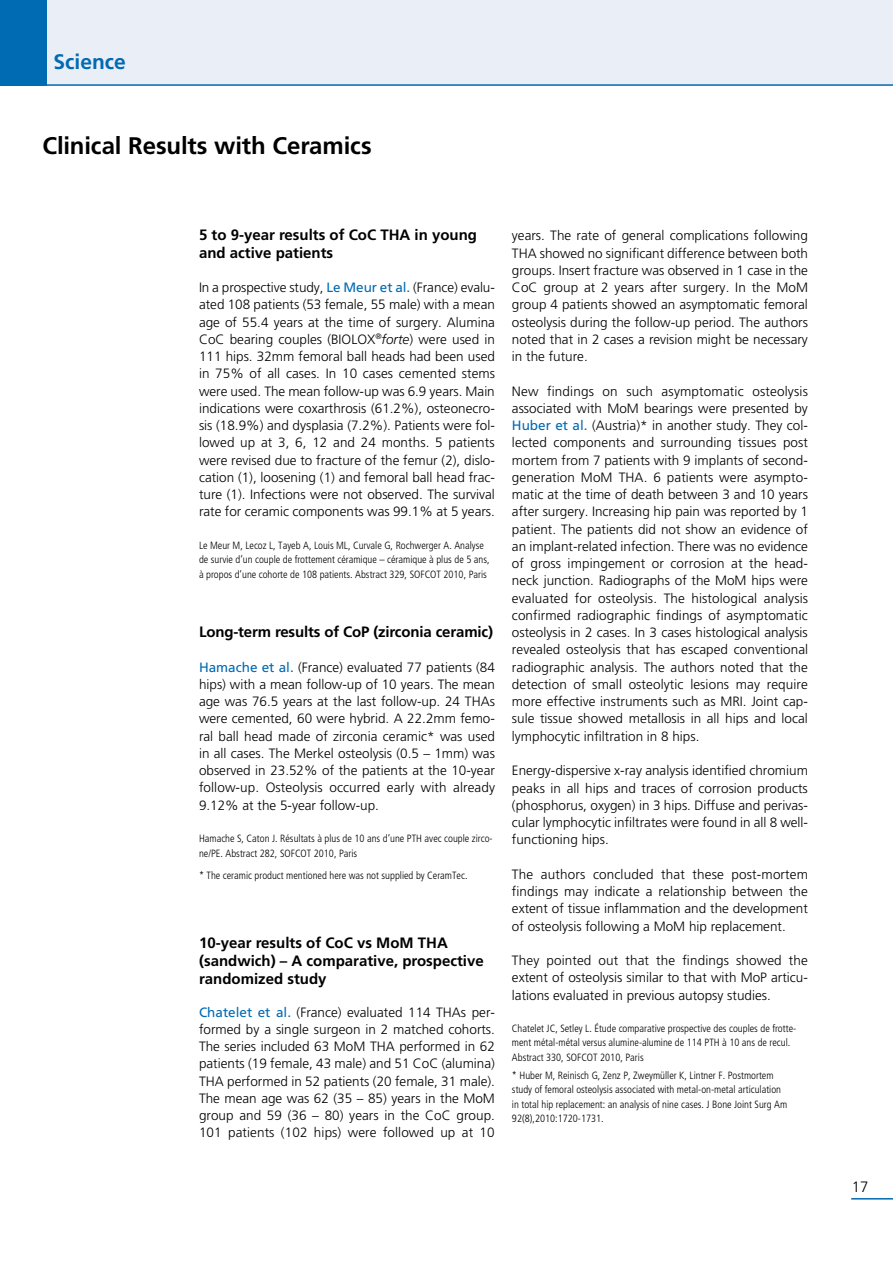
<style>
.page{position:relative;width:893px;height:1263px;background:#fff}
.page>*{position:absolute;margin:0;border:0;box-sizing:border-box;transform-origin:0 0}
.t1{font:700 24px "Frutiger";letter-spacing:-.005em;color:#000}
.t2{font:700 21px "Frutiger";color:#006ab3}
.t3{font:700 15px/18px "Frutiger";color:#000}
.t4{font:300 15px "Frutiger";color:#000}
.t5{font:300 13.5px/17.2px "Frutiger";color:#000;text-align:justify}
.t6{font:300 condensed 10.5px/14.2px "Frutiger";color:#000}
.s1{font-weight:400;color:#006ab3}
.s2{font-style:italic}
</style>
<div class="page">
<div style="left:0;top:0;width:893px;height:85px;background:#eaeef7"></div>
<hr style="left:0;top:84px;width:893px;height:2px;background:#006ab3">
<hr style="left:851px;top:1198px;width:42px;height:1px;background:#006ab3">
<div style="left:0;top:0;width:47px;height:85px;background:#006ab3"></div>
<h2 class="t2" style="left:54px;top:49px;width:74px">Science</h2>
<h1 class="t1" style="left:43px;top:132px;width:331px">Clinical Results with Ceramics</h1>
<p class="t3" style="left:199px;top:226px;width:280px">5 to 9-year results of CoC THA in young and active patients</p>
<p class="t5" style="left:199px;top:279px;width:298px">In a prospective study, <span class="s1">Le Meur et al.</span> (France) evalu&shy;ated 108 patients (53 female, 55 male) with a mean age of 55.4 years at the time of surgery. Alumina CoC bearing couples (BIOLOX<sup>®</sup><span class="s2">forte</span>) were used in 111 hips. 32mm femoral ball heads had been used in 75% of all cases. In 10 cases cemented stems were used. The mean follow-up was 6.9 years. Main indications were coxarthrosis (61.2%), osteonecro&shy;sis (18.9%) and dysplasia (7.2%). Patients were fol&shy;lowed up at 3, 6, 12 and 24 months. 5 patients were revised due to fracture of the femur (2), dislo&shy;cation (1), loosening (1) and femoral ball head frac&shy;ture (1). Infections were not observed. The survival rate for ceramic components was 99.1% at 5 years.</p>
<p class="t6" style="left:199px;top:538px;width:292px">Le Meur M, Lecoz L, Tayeb A, Louis ML, Curvale G, Rochwerger A. Analyse de survie d’un couple de frottement céramique – céramique à plus de 5 ans, à propos d’une cohorte de 108 patients. Abstract 329, SOFCOT 2010, Paris</p>
<p class="t3" style="left:199px;top:623px;width:296px">Long-term results of CoP (zirconia ceramic)</p>
<p class="t5" style="left:199px;top:658px;width:298px"><span class="s1">Hamache et al.</span> (France) evaluated 77 patients (84 hips) with a mean follow-up of 10 years. The mean age was 76.5 years at the last follow-up. 24 THAs were cemented, 60 were hybrid. A 22.2mm femo&shy;ral ball head made of zirconia ceramic* was used in all cases. The Merkel osteolysis (0.5 – 1mm) was observed in 23.52% of the patients at the 10-year follow-up. Osteolysis occurred early with already 9.12% at the 5-year follow-up.</p>
<p class="t6" style="left:199px;top:832px;width:295px">Hamache S, Caton J. Résultats à plus de 10 ans d’une PTH avec couple zirco&shy;ne/PE. Abstract 282, SOFCOT 2010, Paris</p>
<p class="t6" style="left:199px;top:869px;width:270px">* The ceramic product mentioned here was not supplied by CeramTec.</p>
<p class="t3" style="left:199px;top:933px;width:286px">10-year results of CoC vs MoM THA (sandwich) – A comparative, prospective randomized study</p>
<p class="t5" style="left:199px;top:1003px;width:297px"><span class="s1">Chatelet et al.</span> (France) evaluated 114 THAs per&shy;formed by a single surgeon in 2 matched cohorts.<br>The series included 63 MoM THA performed in 62 patients (19 female, 43 male) and 51 CoC (alumina)<br>THA performed in 52 patients (20 female, 31 male).<br>The mean age was 62 (35 – 85) years in the MoM group and 59 (36 – 80) years in the CoC group.<br>101 patients (102 hips) were followed up at 10</p>
<p class="t5" style="left:512px;top:227px;width:298px">years. The rate of general complications following THA showed no significant difference between both groups. Insert fracture was observed in 1 case in the CoC group at 2 years after surgery. In the MoM group 4 patients showed an asymptomatic femoral osteolysis during the follow-up period. The authors noted that in 2 cases a revision might be necessary in the future.</p>
<p class="t5" style="left:512px;top:382px;width:298px">New findings on such asymptomatic osteolysis associated with MoM bearings were presented by <span class="s1">Huber et al.</span> (Austria)* in another study. They col&shy;lected components and surrounding tissues post mortem from 7 patients with 9 implants of second&shy;generation MoM THA. 6 patients were asympto&shy;matic at the time of death between 3 and 10 years after surgery. Increasing hip pain was reported by 1 patient. The patients did not show an evidence of an implant-related infection. There was no evidence of gross impingement or corrosion at the head&shy;neck junction. Radiographs of the MoM hips were evaluated for osteolysis. The histological analysis confirmed radiographic findings of asymptomatic osteolysis in 2 cases. In 3 cases histological analysis revealed osteolysis that has escaped conventional radiographic analysis. The authors noted that the detection of small osteolytic lesions may require more effective instruments such as MRI. Joint cap&shy;sule tissue showed metallosis in all hips and local lymphocytic infiltration in 8 hips.</p>
<p class="t5" style="left:512px;top:762px;width:298px">Energy-dispersive x-ray analysis identified chromium peaks in all hips and traces of corrosion products (phosphorus, oxygen) in 3 hips. Diffuse and perivas&shy;cular lymphocytic infiltrates were found in all 8 well&shy;functioning hips.</p>
<p class="t5" style="left:512px;top:865px;width:298px">The authors concluded that these post-mortem findings may indicate a relationship between the extent of tissue inflammation and the development of osteolysis following a MoM hip replacement.</p>
<p class="t5" style="left:512px;top:952px;width:297px">They pointed out that the findings showed the extent of osteolysis similar to that with MoP articu&shy;lations evaluated in previous autopsy studies.</p>
<p class="t6" style="left:512px;top:1021px;width:286px">Chatelet JC, Setley L. Étude comparative prospective des couples de frotte&shy;ment métal-métal versus alumine-alumine de 114 PTH à 10 ans de recul.<br>Abstract 330, SOFCOT 2010, Paris</p>
<p class="t6" style="left:512px;top:1068px;width:277px">* Huber M, Reinisch G, Zenz P, Zweymüller K, Lintner F. Postmortem study of femoral osteolysis associated with metal-on-metal articulation in total hip replacement: an analysis of nine cases. J Bone Joint Surg Am 92(8),2010:1720-1731.</p>
<p class="t4" style="left:852px;top:1178px;width:18px">17</p>
</div>
